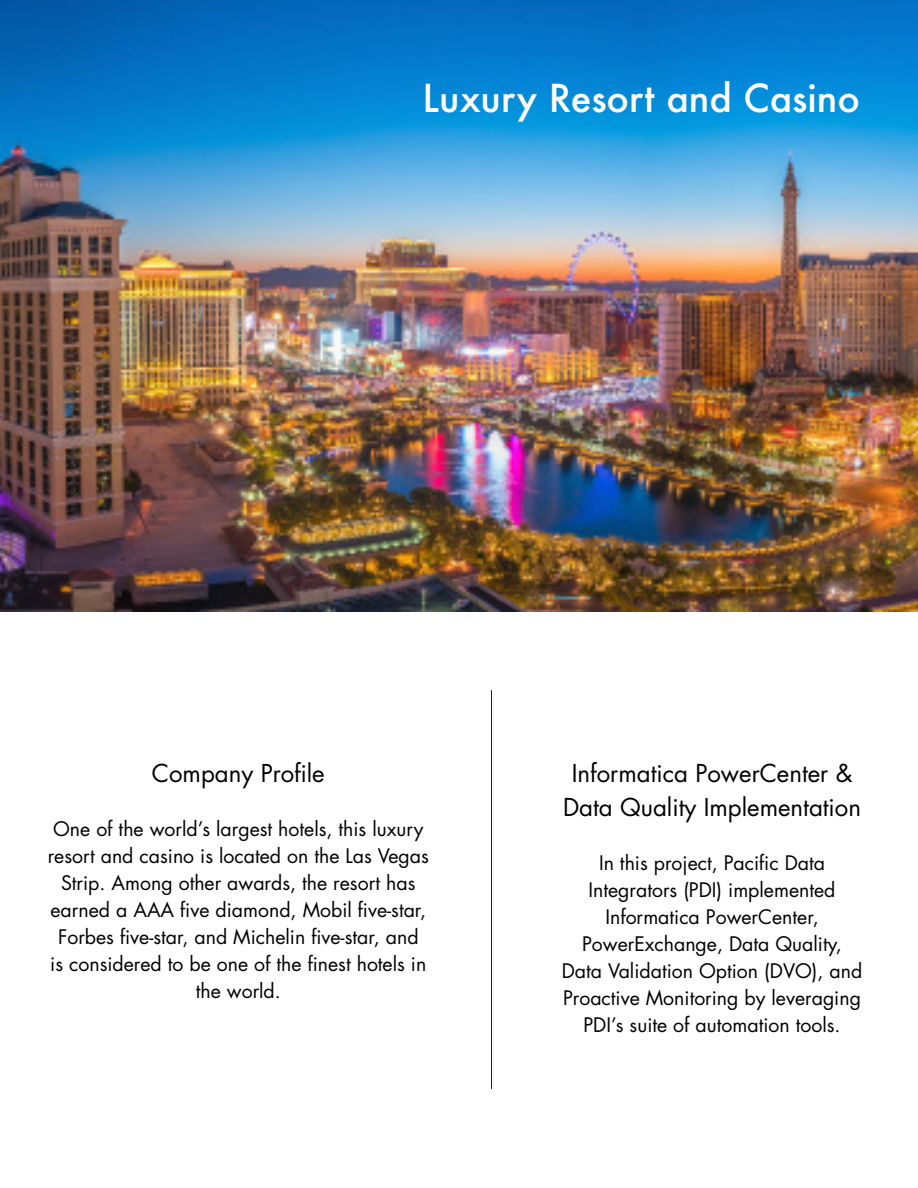
<style>
.page{position:relative;width:918px;height:1188px;background:#fff}
.page>*{position:absolute;margin:0;border:0;box-sizing:border-box;transform-origin:0 0}
.t1{font:500 37.5px "Futura";color:#fff}
.t2{font:24px "Futura Std";color:#000}
.t3{font:19.5px/27px "Futura Std";color:#000;text-align:center}
</style>
<div class="page">
<img style="left:0;top:0;width:918px;height:611px">
<hr style="left:491px;top:691px;width:1px;height:398px;background:#231f20">
<p class="t1" style="left:423px;top:72px;width:439px">Luxury Resort and Casino</p>
<p class="t2" style="left:152px;top:758px;width:174px">Company Profile</p>
<p class="t3" style="left:48px;top:815px;width:383px">One of the world’s largest hotels, this luxury resort and casino is located on the Las Vegas Strip. Among other awards, the resort has earned a AAA five diamond, Mobil five-star, Forbes five-star, and Michelin five-star, and<br>is considered to be one of the finest hotels in the world.</p>
<p class="t2" style="left:572px;top:758px;width:282px">Informatica PowerCenter &amp;</p>
<p class="t2" style="left:563px;top:792px;width:300px">Data Quality Implementation</p>
<p class="t3" style="left:562px;top:850px;width:302px">In this project, Pacific Data<br>Integrators (PDI) implemented<br>Informatica PowerCenter,<br>PowerExchange, Data Quality,<br>Data Validation Option (DVO), and<br>Proactive Monitoring by leveraging<br>PDI’s suite of automation tools.</p>
</div>
